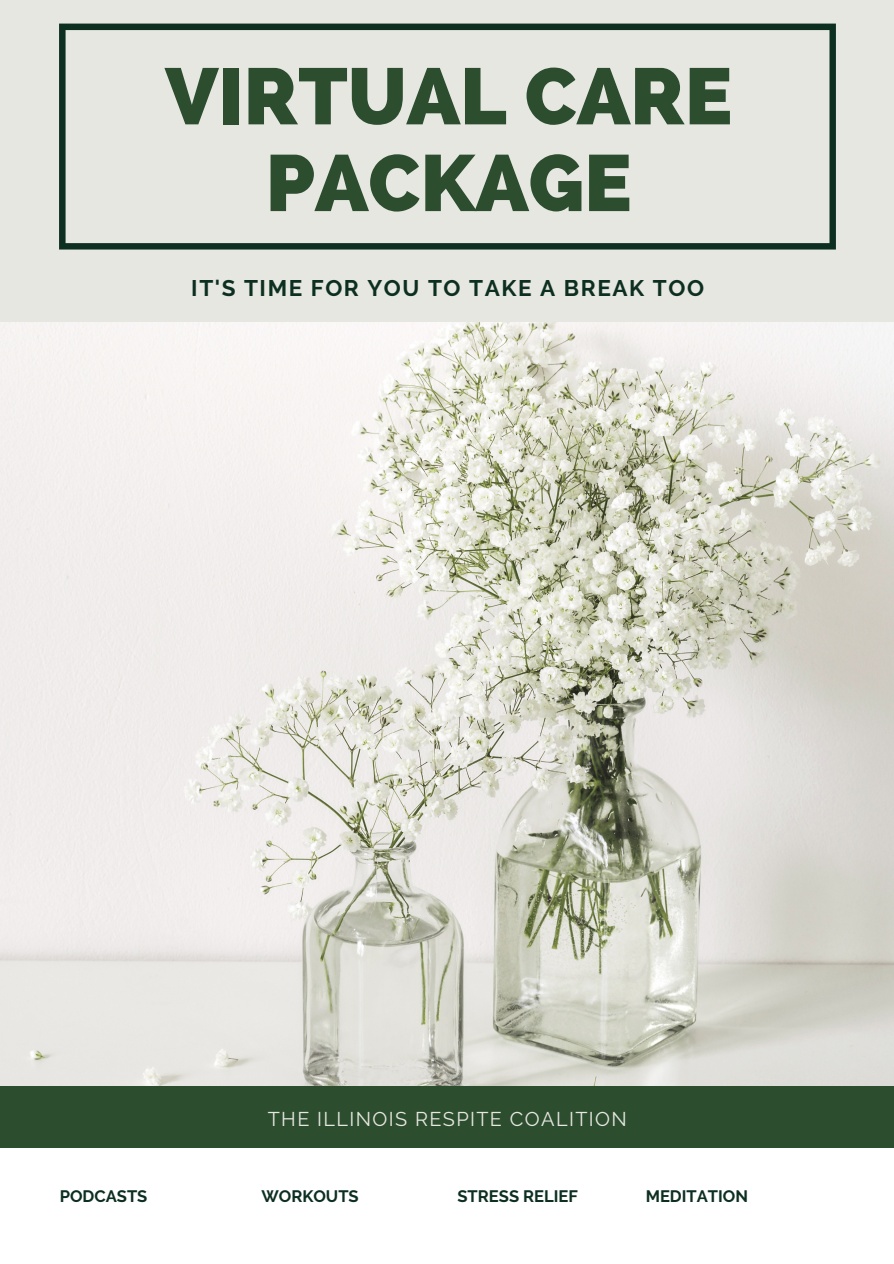
<style>
.page{position:relative;width:894px;height:1264px;background:#fff}
.page>*{position:absolute;margin:0;border:0;box-sizing:border-box;transform-origin:0 0}
.t1{font:800 79.5px/86.7px "Raleway";color:#2c4d2e;text-align:center}
.t2{font:700 22.5px "Raleway";letter-spacing:.07em;color:#0d2f21}
.t3{font:19.8px "Raleway";letter-spacing:.07em;color:#e6e7e1}
.t4{font:700 16.5px "Raleway";color:#0d2f21}
</style>
<div class="page">
<img style="left:0;top:321px;width:893px;height:765px">
<div style="left:0;top:0;width:893px;height:321px;background:#e6e7e1"></div>
<svg style="left:59px;top:24px;width:776px;height:225px"></svg>
<div style="left:0;top:1086px;width:893px;height:61px;background:#2c4d2e"></div>
<p class="t1" style="left:165px;top:53px;width:568px">VIRTUAL CARE<br>PACKAGE</p>
<p class="t2" style="left:191px;top:275px;width:514px">IT'S TIME FOR YOU TO TAKE A BREAK TOO</p>
<p class="t3" style="left:268px;top:1107px;width:360px">THE ILLINOIS RESPITE COALITION</p>
<p class="t4" style="left:60px;top:1186px;width:89px">PODCASTS</p>
<p class="t4" style="left:261px;top:1186px;width:99px">WORKOUTS</p>
<p class="t4" style="left:457px;top:1186px;width:122px">STRESS RELIEF</p>
<p class="t4" style="left:645px;top:1186px;width:104px">MEDITATION</p>
</div>
